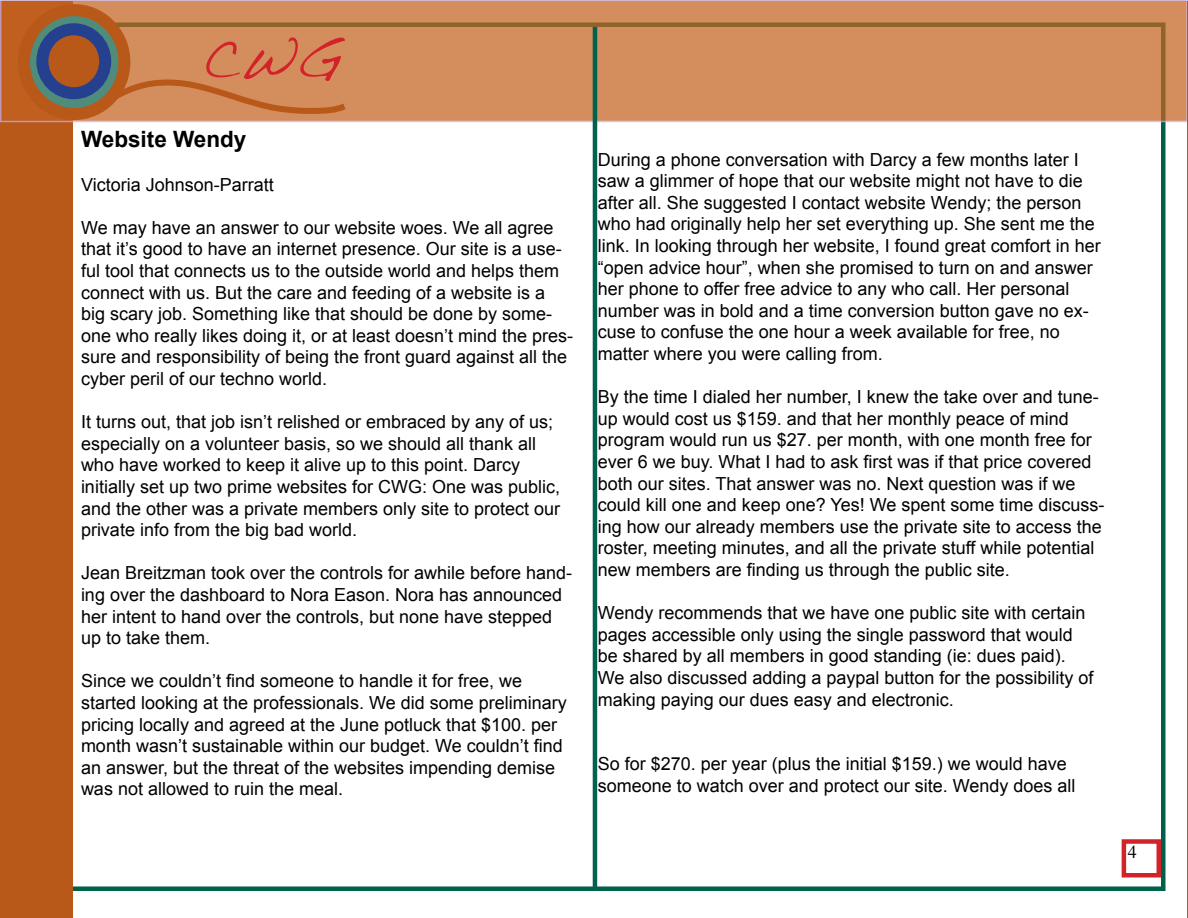
<style>
.page{position:relative;width:1188px;height:918px;background:#fff}
.page>*{position:absolute;margin:0;border:0;box-sizing:border-box;transform-origin:0 0}
.t1{font:54px "Handwriting Dakota";color:#d2232a}
.t2{font:700 22.5px "Arial";color:#000}
.t3{font:18px/21.6px "Arial";color:#000}
.t4{font:18px "Times";color:#000}
</style>
<div class="page">
<div style="left:0;top:2px;width:73px;height:916px;background:#b85819"></div>
<svg style="left:0;top:0;width:1187px;height:122px;background:#d08a5b"></svg>
<svg style="left:102px;top:74px;width:250px;height:43px;background:#cf8552"></svg>
<svg style="left:24px;top:10px;width:100px;height:104px;fill:#4f8c7c"></svg>
<div style="left:18px;top:4px;width:112px;height:116px;border:12px solid #b85819;border-radius:50%"></div>
<hr style="left:593px;top:27px;width:4px;height:864px;background:#00624c">
<svg style="left:42px;top:29px;width:63px;height:64px;fill:#b85819"></svg>
<div style="left:36px;top:23px;width:75px;height:76px;border:12px solid #25408f;border-radius:50%"></div>
<div style="left:1122px;top:839px;width:39px;height:39px;border:4px solid #d2232a"></div>
<hr style="left:1187px;top:2px;width:1px;height:916px;background:#b85819">
<h1 class="t1" style="left:202px;top:27px;width:140px">CWG</h1>
<p class="t2" style="left:81px;top:127px;width:167px">Website Wendy</p>
<p class="t3" style="left:81px;top:173px;width:194px">Victoria Johnson-Parratt</p>
<p class="t3" style="left:81px;top:217px;width:494px">We may have an answer to our website woes. We all agree that it’s good to have an internet presence. Our site is a use&shy;ful tool that connects us to the outside world and helps them connect with us. But the care and feeding of a website is a big scary job. Something like that should be done by some&shy;one who really likes doing it, or at least doesn’t mind the pres&shy;sure and responsibility of being the front guard against all the cyber peril of our techno world.</p>
<p class="t3" style="left:81px;top:411px;width:481px">It turns out, that job isn’t relished or embraced by any of us; especially on a volunteer basis, so we should all thank all who have worked to keep it alive up to this point. Darcy initially set up two prime websites for CWG: One was public, and the other was a private members only site to protect our private info from the big bad world.</p>
<p class="t3" style="left:81px;top:562px;width:493px">Jean Breitzman took over the controls for awhile before hand&shy;ing over the dashboard to Nora Eason. Nora has announced her intent to hand over the controls, but none have stepped up to take them.</p>
<p class="t3" style="left:81px;top:670px;width:487px">Since we couldn’t find someone to handle it for free, we started looking at the professionals. We did some preliminary pricing locally and agreed at the June potluck that $100. per month wasn’t sustainable within our budget. We couldn’t find an answer, but the threat of the websites impending demise was not allowed to ruin the meal.</p>
<p class="t3" style="left:598px;top:149px;width:505px">During a phone conversation with Darcy a few months later I saw a glimmer of hope that our website might not have to die after all. She suggested I contact website Wendy; the person who had originally help her set everything up. She sent me the link. In looking through her website, I found great comfort in her “open advice hour”, when she promised to turn on and answer her phone to offer free advice to any who call. Her personal number was in bold and a time conversion button gave no ex&shy;cuse to confuse the one hour a week available for free, no matter where you were calling from.</p>
<p class="t3" style="left:598px;top:386px;width:508px">By the time I dialed her number, I knew the take over and tune&shy;up would cost us $159. and that her monthly peace of mind program would run us $27. per month, with one month free for ever 6 we buy. What I had to ask first was if that price covered both our sites. That answer was no. Next question was if we could kill one and keep one? Yes! We spent some time discuss&shy;ing how our already members use the private site to access the roster, meeting minutes, and all the private stuff while potential new members are finding us through the public site.</p>
<p class="t3" style="left:598px;top:602px;width:497px">Wendy recommends that we have one public site with certain pages accessible only using the single password that would be shared by all members in good standing (ie: dues paid).<br>We also discussed adding a paypal button for the possibility of making paying our dues easy and electronic.</p>
<p class="t3" style="left:598px;top:753px;width:479px">So for $270. per year (plus the initial $159.) we would have someone to watch over and protect our site. Wendy does all</p>
<p class="t4" style="left:1128px;top:835px;width:10px">4</p>
</div>
